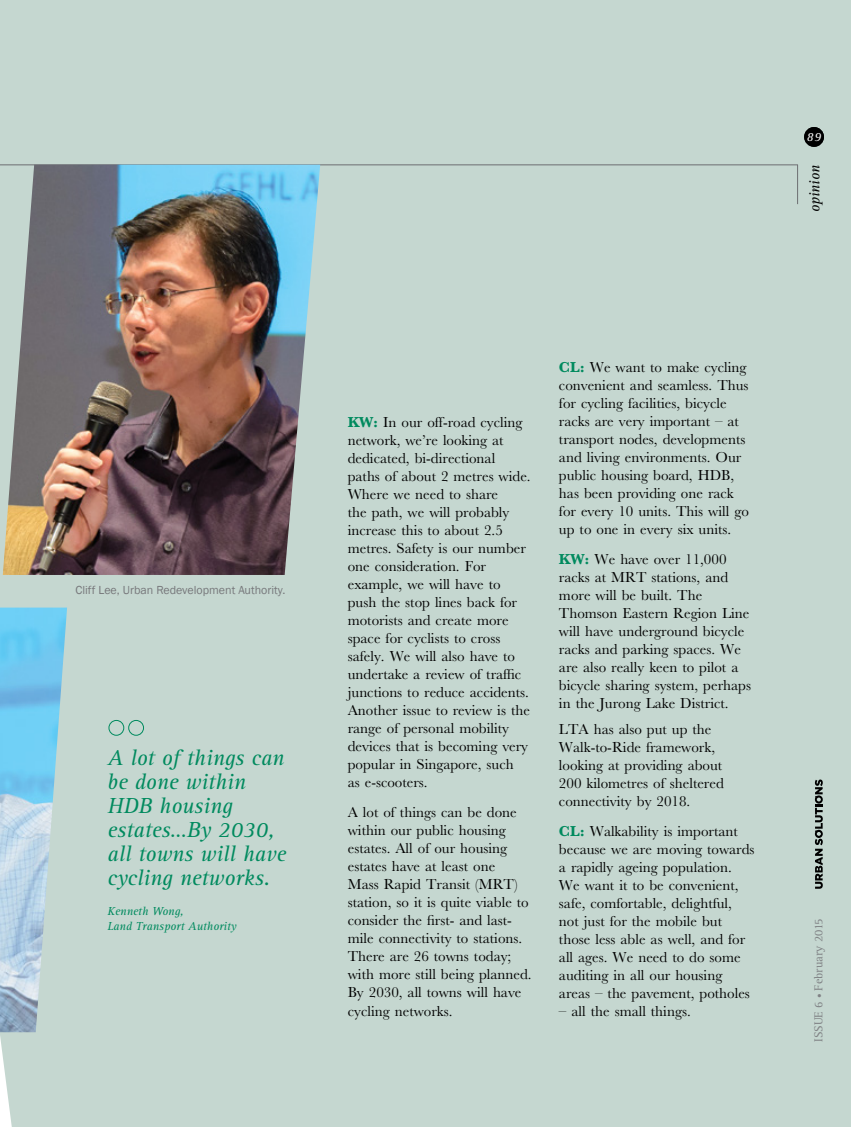
<style>
.page{position:relative;width:851px;height:1127px;background:#fff}
.page>*{position:absolute;margin:0;border:0;box-sizing:border-box;transform-origin:0 0}
.t1{font:italic 22.5px/24px "Rotis Serif";color:#008a5e}
.t2{font:15px/18px "M Baskerville";color:#000}
.t3{font:italic 15px "Rotis Serif";color:#000}
.t4{font:italic 12.75px "Rotis Serif";color:#fff}
.t5{font:12px "Franklin Gothic";color:#77787b}
.t6{font:italic 12px/15px "Rotis Serif";color:#008a5e}
.t7{font:12px "Rotis Serif";color:#808285}
.s1{font-weight:700;color:#008a5e}
.s2{font-size:9px}
</style>
<div class="page">
<div style="left:0;top:0;width:850px;height:1127px;background:#c5d7d0"></div>
<hr style="left:0;top:165px;width:797px;height:1px;background:#6d6e71">
<hr style="left:797px;top:165px;width:1px;height:39px;background:#6d6e71">
<svg style="left:814px;top:779px;width:8px;height:110px"></svg>
<img style="left:0;top:607px;width:67px;height:425px">
<div style="left:804px;top:127px;width:19px;height:20px;background:#000;border-radius:50%"></div>
<img style="left:3px;top:165px;width:317px;height:410px">
<div style="left:109px;top:720px;width:15px;height:15px;border:1px solid #008a5e;border-radius:50%"></div>
<div style="left:128px;top:720px;width:16px;height:15px;border:1px solid #008a5e;border-radius:50%"></div>
<p class="t4" style="left:806px;top:130px;width:16px">89</p>
<p class="t3" style="left:805px;top:212px;width:49px;rotate:-90deg">opinion</p>
<p class="t5" style="left:75px;top:582px;width:211px">Cliff Lee, Urban Redevelopment Authority.</p>
<h1 class="t1" style="left:108px;top:746px;width:180px">A lot of things can be done within<br>HDB housing estates…By 2030, all towns will have cycling networks.</h1>
<p class="t6" style="left:108px;top:904px;width:130px">Kenneth Wong,<br>Land Transport Authority</p>
<p class="t2" style="left:348px;top:413px;width:184px"><span class="s1">KW:</span> In our off-road cycling network, we’re looking at dedicated, bi-directional paths of about 2 metres wide.<br>Where we need to share<br>the path, we will probably increase this to about 2.5 metres. Safety is our number one consideration. For example, we will have to push the stop lines back for motorists and create more space for cyclists to cross safely. We will also have to undertake a review of traffic junctions to reduce accidents.<br>Another issue to review is the range of personal mobility devices that is becoming very popular in Singapore, such<br>as e-scooters.</p>
<p class="t2" style="left:348px;top:803px;width:185px">A lot of things can be done within our public housing estates. All of our housing estates have at least one<br>Mass Rapid Transit (MRT) station, so it is quite viable to consider the first- and last&shy;mile connectivity to stations.<br>There are 26 towns today; with more still being planned.<br>By 2030, all towns will have cycling networks.</p>
<p class="t2" style="left:559px;top:358px;width:191px"><span class="s1">CL:</span> We want to make cycling convenient and seamless. Thus for cycling facilities, bicycle racks are very important – at transport nodes, developments and living environments. Our public housing board, HDB, has been providing one rack for every 10 units. This will go up to one in every six units.</p>
<p class="t2" style="left:559px;top:550px;width:193px"><span class="s1">KW:</span> We have over 11,000 racks at MRT stations, and more will be built. The<br>Thomson Eastern Region Line will have underground bicycle racks and parking spaces. We are also really keen to pilot a bicycle sharing system, perhaps in the Jurong Lake District.</p>
<p class="t2" style="left:559px;top:720px;width:166px">LTA has also put up the<br>Walk-to-Ride framework, looking at providing about<br>200 kilometres of sheltered connectivity by 2018.</p>
<p class="t2" style="left:559px;top:822px;width:197px"><span class="s1">CL:</span> Walkability is important because we are moving towards a rapidly ageing population.<br>We want it to be convenient, safe, comfortable, delightful, not just for the mobile but those less able as well, and for all ages. We need to do some auditing in all our housing areas – the pavement, potholes</p>
<p class="t2" style="left:559px;top:1002px;width:133px">– all the small things.</p>
<p class="t7" style="left:811px;top:1042px;width:124px;rotate:-90deg">Issue 6 <span class="s2">•</span> February 2015</p>
</div>
